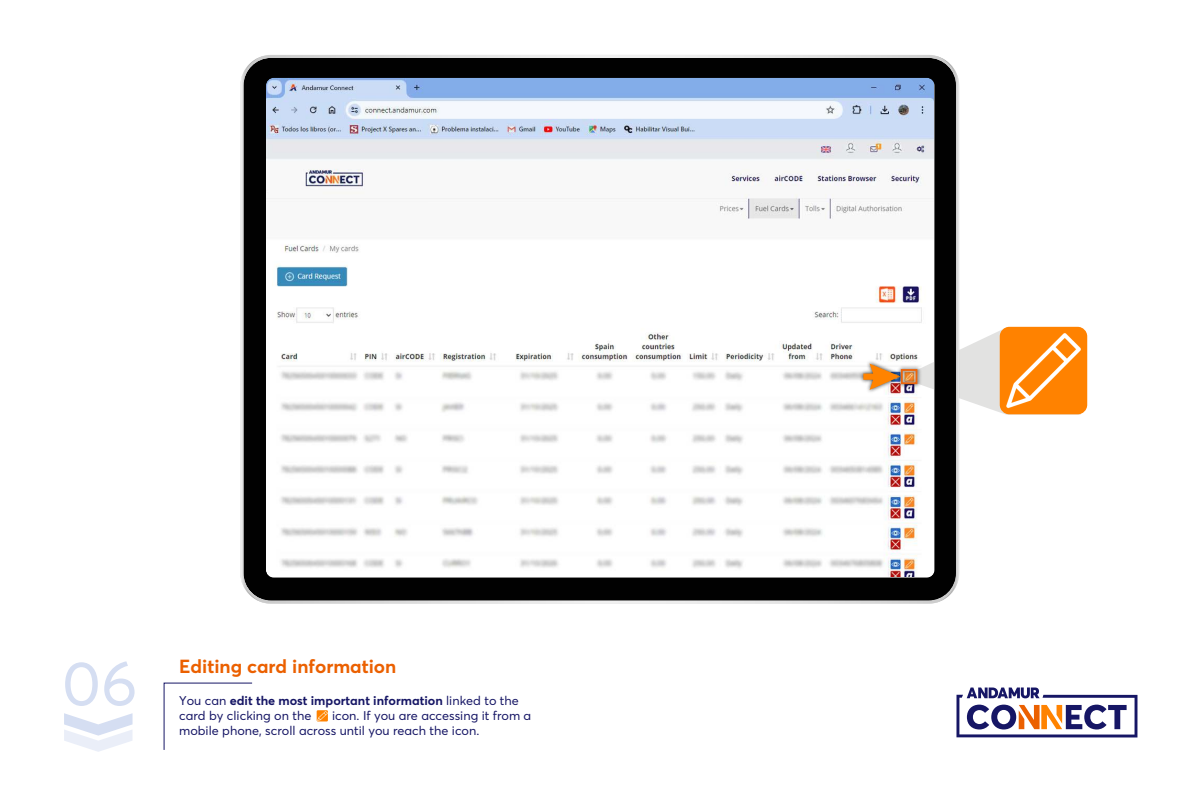
<style>
.page{position:relative;width:1200px;height:800px;background:#fff}
.page>*{position:absolute;margin:0;border:0;box-sizing:border-box;transform-origin:0 0}
.t1{font:62.5px "Averta";color:#d5def2}
.t2{font:700 18.75px "Averta";color:#eb6000}
.t3{font:12.5px/15px "Averta";color:#161665}
.s1{font-weight:700}
</style>
<div class="page">
<svg style="left:163px;top:682px;width:90px;height:68px"></svg>
<svg style="left:64px;top:713px;width:69px;height:39px"></svg>
<svg style="left:956px;top:687px;width:181px;height:50px"></svg>
<svg style="left:241px;top:55px;width:840px;height:549px"></svg>
<img style="left:1000px;top:327px;width:87px;height:87px">
<img style="left:895px;top:363px;width:28px;height:27px">
<div style="left:901px;top:369px;width:16px;height:15px;border:2px solid #ec660d"></div>
<svg style="left:317px;top:710px;width:11px;height:11px"></svg>
<div style="left:270px;top:202px;width:158px;height:34px;background:#f8f8f8"></div>
<h1 class="t1" style="left:62px;top:641px;width:77px">06</h1>
<h2 class="t2" style="left:179px;top:654px;width:219px">Editing card information</h2>
<p class="t3" style="left:179px;top:692px;width:341px">You can <span class="s1">edit the most important information</span> linked to the card by clicking on the</p>
<p class="t3" style="left:179px;top:707px;width:354px;text-indent:153px">icon. If you are accessing it from a mobile phone, scroll across until you reach the icon.</p>
</div>
